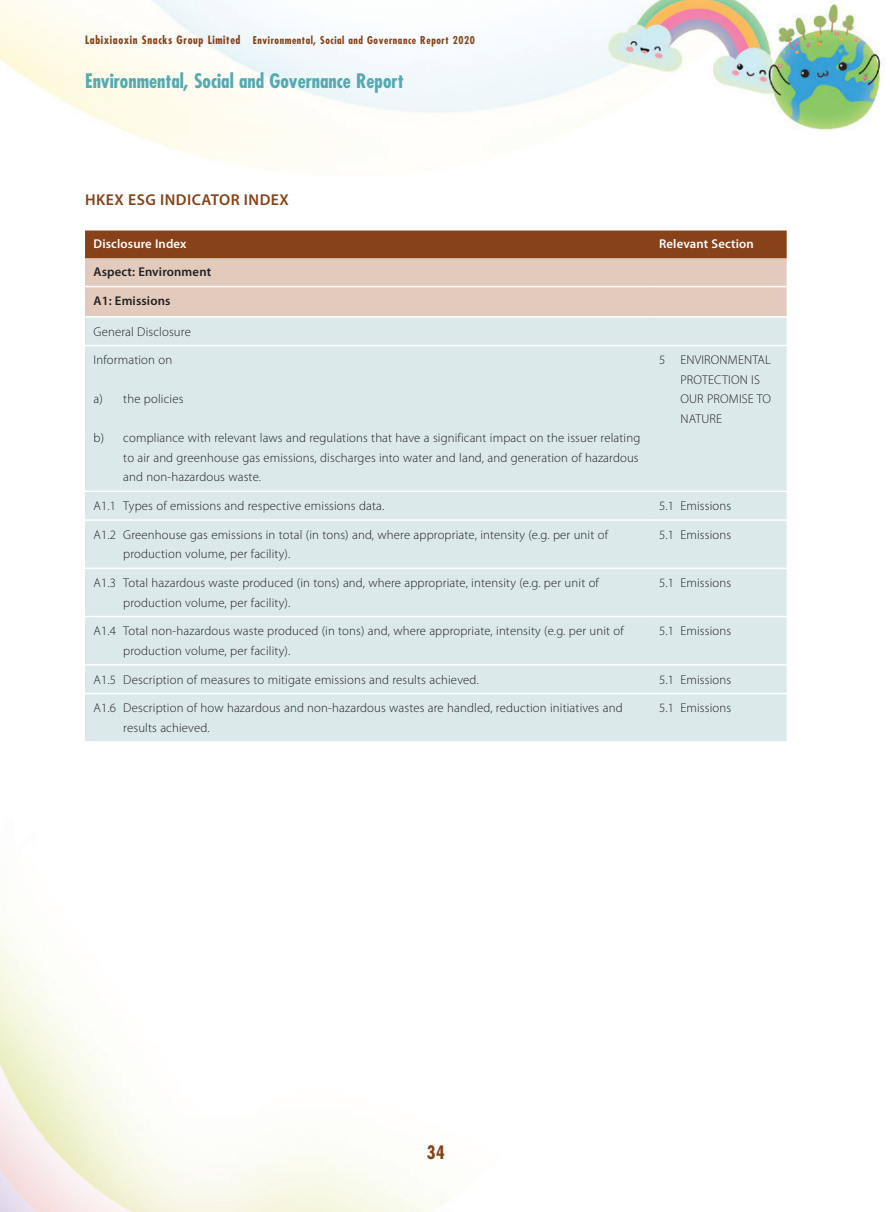
<style>
.page{position:relative;width:893px;height:1212px;background:#fff}
.page>*{position:absolute;margin:0;border:0;box-sizing:border-box;transform-origin:0 0}
.t1{font:700 condensed 19.5px "Futura Std";color:#54aab1}
.t2{font:700 condensed 18px "Futura Std";color:#874219}
.Heading_1{font:600 15.75px "Myriad Pro";letter-spacing:.03em;color:#874219}
.Body_Text{font:300 12.75px/19.5px "Myriad Pro";letter-spacing:.01em;color:#231f20}
.Body_Text-2{font:600 12.75px "Myriad Pro";letter-spacing:.01em;color:#fff}
.Body_Text-3{font:600 12.75px "Myriad Pro";letter-spacing:.01em;color:#231f20}
.t3{font:700 condensed 10.5px "Futura Std";letter-spacing:.055em;color:#874219}
.s1{font-size:11.25px}
</style>
<div class="page">
<img style="left:0;top:0;width:881px;height:1212px">
<svg style="left:85px;top:230px;width:702px;height:86px;background:#c49f87"></svg>
<div style="left:85px;top:317px;width:702px;height:424px;background:#dbe9eb"></div>
<hr style="left:85px;top:286px;width:566px;height:1px;background:#fff">
<hr style="left:651px;top:286px;width:136px;height:1px;background:#fff">
<hr style="left:85px;top:316px;width:566px;height:1px;background:#fff">
<hr style="left:651px;top:316px;width:136px;height:1px;background:#fff">
<hr style="left:85px;top:345px;width:566px;height:1px;background:#fff">
<hr style="left:651px;top:345px;width:136px;height:1px;background:#fff">
<hr style="left:85px;top:491px;width:566px;height:1px;background:#fff">
<hr style="left:651px;top:491px;width:136px;height:1px;background:#fff">
<hr style="left:85px;top:519px;width:566px;height:2px;background:#fff">
<hr style="left:651px;top:519px;width:136px;height:2px;background:#fff">
<hr style="left:85px;top:568px;width:566px;height:1px;background:#fff">
<hr style="left:651px;top:568px;width:136px;height:1px;background:#fff">
<hr style="left:85px;top:616px;width:566px;height:1px;background:#fff">
<hr style="left:651px;top:616px;width:136px;height:1px;background:#fff">
<hr style="left:85px;top:664px;width:566px;height:2px;background:#fff">
<hr style="left:651px;top:664px;width:136px;height:2px;background:#fff">
<hr style="left:85px;top:693px;width:566px;height:1px;background:#fff">
<hr style="left:651px;top:693px;width:136px;height:1px;background:#fff">
<hr style="left:85px;top:741px;width:566px;height:2px;background:#fff">
<hr style="left:651px;top:741px;width:136px;height:2px;background:#fff">
<p class="t3" style="left:85px;top:34px;width:391px"><span class="s1">Labixiaoxin Snacks Group Limited</span> Environmental, Social and Governance Report 2020</p>
<h1 class="t1" style="left:85px;top:69px;width:320px">Environmental, Social and Governance Report</h1>
<p class="Heading_1" style="left:85px;top:190px;width:205px">HKEX ESG INDICATOR INDEX</p>
<p class="Body_Text-2" style="left:94px;top:236px;width:94px">Disclosure Index</p>
<p class="Body_Text-2" style="left:659px;top:236px;width:96px">Relevant Section</p>
<p class="Body_Text-3" style="left:94px;top:264px;width:119px">Aspect: Environment</p>
<p class="Body_Text-3" style="left:94px;top:293px;width:78px">A1: Emissions</p>
<p class="Body_Text" style="left:94px;top:321px;width:99px">General Disclosure</p>
<p class="Body_Text" style="left:94px;top:350px;width:80px">Information on</p>
<p class="Body_Text" style="left:94px;top:389px;width:91px">a) the policies</p>
<p class="Body_Text" style="left:123px;top:428px;width:518px;text-indent:-30px">b) compliance with relevant laws and regulations that have a significant impact on the issuer relating to air and greenhouse gas emissions, discharges into water and land, and generation of hazardous and non-hazardous waste.</p>
<p class="Body_Text" style="left:680px;top:350px;width:92px;text-indent:-21px">5 ENVIRONMENTAL<br>PROTECTION IS<br>OUR PROMISE TO<br>NATURE</p>
<p class="Body_Text" style="left:94px;top:496px;width:292px">A1.1 Types of emissions and respective emissions data.</p>
<p class="Body_Text" style="left:659px;top:496px;width:74px">5.1 Emissions</p>
<p class="Body_Text" style="left:123px;top:525px;width:486px;text-indent:-30px">A1.2 Greenhouse gas emissions in total (in tons) and, where appropriate, intensity (e.g. per unit of production volume, per facility).</p>
<p class="Body_Text" style="left:659px;top:525px;width:74px">5.1 Emissions</p>
<p class="Body_Text" style="left:123px;top:573px;width:477px;text-indent:-30px">A1.3 Total hazardous waste produced (in tons) and, where appropriate, intensity (e.g. per unit of production volume, per facility).</p>
<p class="Body_Text" style="left:659px;top:573px;width:74px">5.1 Emissions</p>
<p class="Body_Text" style="left:123px;top:621px;width:502px;text-indent:-30px">A1.4 Total non-hazardous waste produced (in tons) and, where appropriate, intensity (e.g. per unit of production volume, per facility).</p>
<p class="Body_Text" style="left:659px;top:621px;width:74px">5.1 Emissions</p>
<p class="Body_Text" style="left:94px;top:669px;width:387px">A1.5 Description of measures to mitigate emissions and results achieved.</p>
<p class="Body_Text" style="left:659px;top:669px;width:74px">5.1 Emissions</p>
<p class="Body_Text" style="left:123px;top:698px;width:501px;text-indent:-30px">A1.6 Description of how hazardous and non-hazardous wastes are handled, reduction initiatives and results achieved.</p>
<p class="Body_Text" style="left:659px;top:698px;width:74px">5.1 Emissions</p>
<h2 class="t2" style="left:427px;top:1141px;width:20px">34</h2>
</div>
